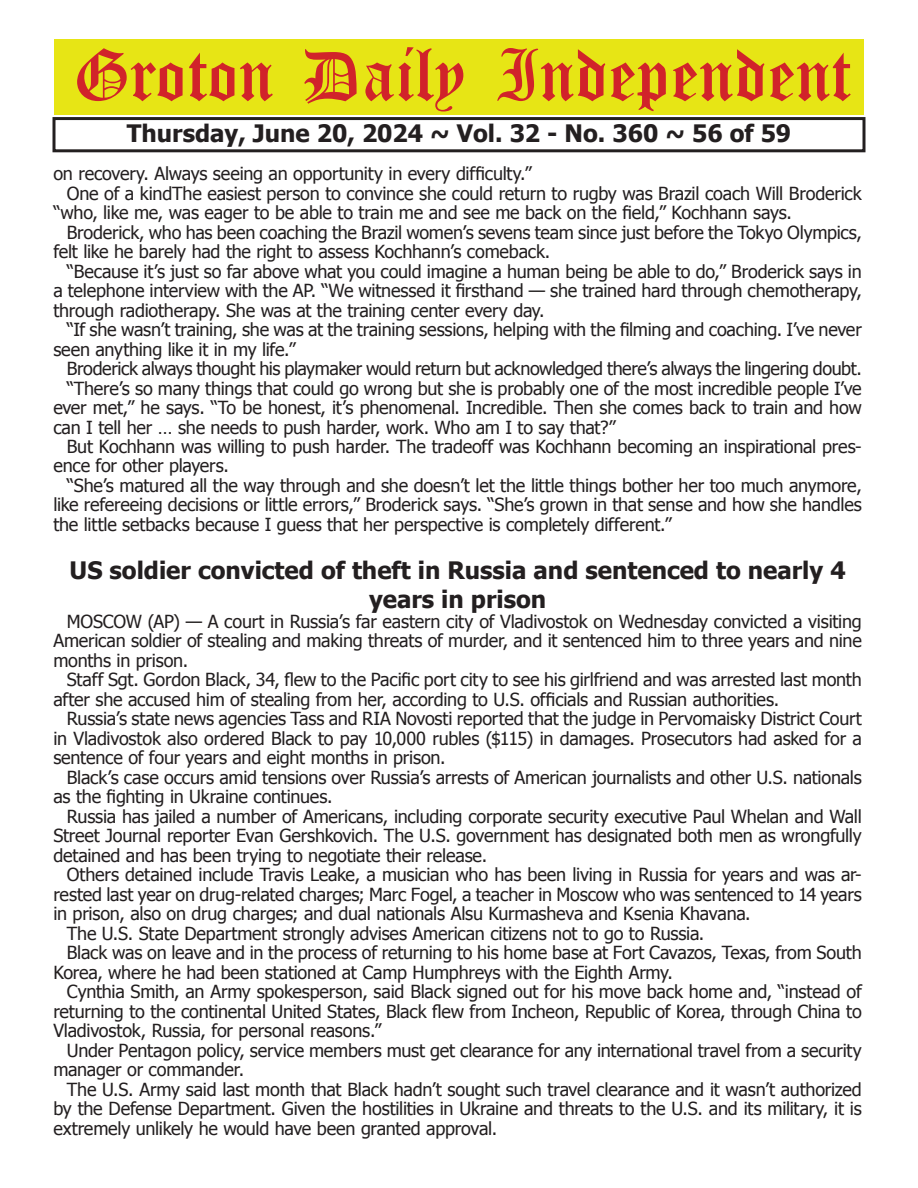
<style>
.page{position:relative;width:918px;height:1188px;background:#fff}
.page>*{position:absolute;margin:0;border:0;box-sizing:border-box;transform-origin:0 0}
.t1{font:54px "Old English Five";color:#d1232a}
.t2{font:700 24px/28.8px "Tahoma";color:#231f20;text-align:center}
.t3{font:18px/19.5px "Tahoma";letter-spacing:-.01em;color:#231f20;text-align:justify}
</style>
<div class="page">
<div style="left:52px;top:117px;width:814px;height:35px;border:3px solid #231f20"></div>
<div style="left:54px;top:40px;width:810px;height:75px;background:#e7e515"></div>
<h1 class="t1" style="left:73px;top:50px;width:779px">Groton Daily Independent</h1>
<h2 class="t2" style="left:127px;top:117px;width:666px">Thursday, June 20, 2024 ~ Vol. 32 - No. 360 ~ 56 of 59</h2>
<p class="t3" style="left:53px;top:163px;width:480px">on recovery. Always seeing an opportunity in every difficulty.”</p>
<p class="t3" style="left:67px;top:182px;width:796px">One of a kindThe easiest person to convince she could return to rugby was Brazil coach Will Broderick</p>
<p class="t3" style="left:53px;top:202px;width:740px">“who, like me, was eager to be able to train me and see me back on the field,” Kochhann says.</p>
<p class="t3" style="left:67px;top:221px;width:797px">Broderick, who has been coaching the Brazil women’s sevens team since just before the Tokyo Olympics,</p>
<p class="t3" style="left:53px;top:241px;width:499px">felt like he barely had the right to assess Kochhann’s comeback.</p>
<p class="t3" style="left:67px;top:260px;width:796px">“Because it’s just so far above what you could imagine a human being be able to do,” Broderick says in</p>
<p class="t3" style="left:53px;top:280px;width:810px">a telephone interview with the AP. “We witnessed it firsthand — she trained hard through chemotherapy,</p>
<p class="t3" style="left:53px;top:299px;width:493px">through radiotherapy. She was at the training center every day.</p>
<p class="t3" style="left:67px;top:319px;width:796px">“If she wasn’t training, she was at the training sessions, helping with the filming and coaching. I’ve never</p>
<p class="t3" style="left:53px;top:338px;width:244px">seen anything like it in my life.”</p>
<p class="t3" style="left:67px;top:358px;width:797px">Broderick always thought his playmaker would return but acknowledged there’s always the lingering doubt.</p>
<p class="t3" style="left:67px;top:377px;width:796px">“There’s so many things that could go wrong but she is probably one of the most incredible people I’ve</p>
<p class="t3" style="left:53px;top:397px;width:810px">ever met,” he says. “To be honest, it’s phenomenal. Incredible. Then she comes back to train and how</p>
<p class="t3" style="left:53px;top:416px;width:564px">can I tell her … she needs to push harder, work. Who am I to say that?”</p>
<p class="t3" style="left:67px;top:436px;width:796px">But Kochhann was willing to push harder. The tradeoff was Kochhann becoming an inspirational pres-</p>
<p class="t3" style="left:53px;top:455px;width:177px">ence for other players.</p>
<p class="t3" style="left:67px;top:475px;width:796px">“She’s matured all the way through and she doesn’t let the little things bother her too much anymore,</p>
<p class="t3" style="left:53px;top:494px;width:810px">like refereeing decisions or little errors,” Broderick says. “She’s grown in that sense and how she handles</p>
<p class="t3" style="left:53px;top:514px;width:620px">the little setbacks because I guess that her perspective is completely different.”</p>
<h2 class="t2" style="left:70px;top:555px;width:778px">US soldier convicted of theft in Russia and sentenced to nearly 4 years in prison</h2>
<p class="t3" style="left:53px;top:611px;width:810px;text-indent:14px">MOSCOW (AP) — A court in Russia’s far eastern city of Vladivostok on Wednesday convicted a visiting American soldier of stealing and making threats of murder, and it sentenced him to three years and nine months in prison.</p>
<p class="t3" style="left:53px;top:669px;width:810px;text-indent:14px">Staff Sgt. Gordon Black, 34, flew to the Pacific port city to see his girlfriend and was arrested last month after she accused him of stealing from her, according to U.S. officials and Russian authorities.</p>
<p class="t3" style="left:53px;top:708px;width:810px;text-indent:14px">Russia’s state news agencies Tass and RIA Novosti reported that the judge in Pervomaisky District Court in Vladivostok also ordered Black to pay 10,000 rubles ($115) in damages. Prosecutors had asked for a sentence of four years and eight months in prison.</p>
<p class="t3" style="left:53px;top:767px;width:810px;text-indent:14px">Black’s case occurs amid tensions over Russia’s arrests of American journalists and other U.S. nationals as the fighting in Ukraine continues.</p>
<p class="t3" style="left:53px;top:806px;width:810px;text-indent:14px">Russia has jailed a number of Americans, including corporate security executive Paul Whelan and Wall Street Journal reporter Evan Gershkovich. The U.S. government has designated both men as wrongfully detained and has been trying to negotiate their release.</p>
<p class="t3" style="left:67px;top:864px;width:796px">Others detained include Travis Leake, a musician who has been living in Russia for years and was ar-</p>
<p class="t3" style="left:53px;top:883px;width:810px">rested last year on drug-related charges; Marc Fogel, a teacher in Moscow who was sentenced to 14 years</p>
<p class="t3" style="left:53px;top:903px;width:699px">in prison, also on drug charges; and dual nationals Alsu Kurmasheva and Ksenia Khavana.</p>
<p class="t3" style="left:67px;top:922px;width:639px">The U.S. State Department strongly advises American citizens not to go to Russia.</p>
<p class="t3" style="left:67px;top:942px;width:796px">Black was on leave and in the process of returning to his home base at Fort Cavazos, Texas, from South</p>
<p class="t3" style="left:53px;top:961px;width:621px">Korea, where he had been stationed at Camp Humphreys with the Eighth Army.</p>
<p class="t3" style="left:67px;top:981px;width:797px">Cynthia Smith, an Army spokesperson, said Black signed out for his move back home and, “instead of</p>
<p class="t3" style="left:53px;top:1000px;width:810px">returning to the continental United States, Black flew from Incheon, Republic of Korea, through China to</p>
<p class="t3" style="left:53px;top:1020px;width:330px">Vladivostok, Russia, for personal reasons.”</p>
<p class="t3" style="left:67px;top:1039px;width:797px">Under Pentagon policy, service members must get clearance for any international travel from a security</p>
<p class="t3" style="left:53px;top:1059px;width:192px">manager or commander.</p>
<p class="t3" style="left:67px;top:1078px;width:796px">The U.S. Army said last month that Black hadn’t sought such travel clearance and it wasn’t authorized</p>
<p class="t3" style="left:53px;top:1098px;width:810px">by the Defense Department. Given the hostilities in Ukraine and threats to the U.S. and its military, it is</p>
<p class="t3" style="left:53px;top:1117px;width:445px">extremely unlikely he would have been granted approval.</p>
</div>
